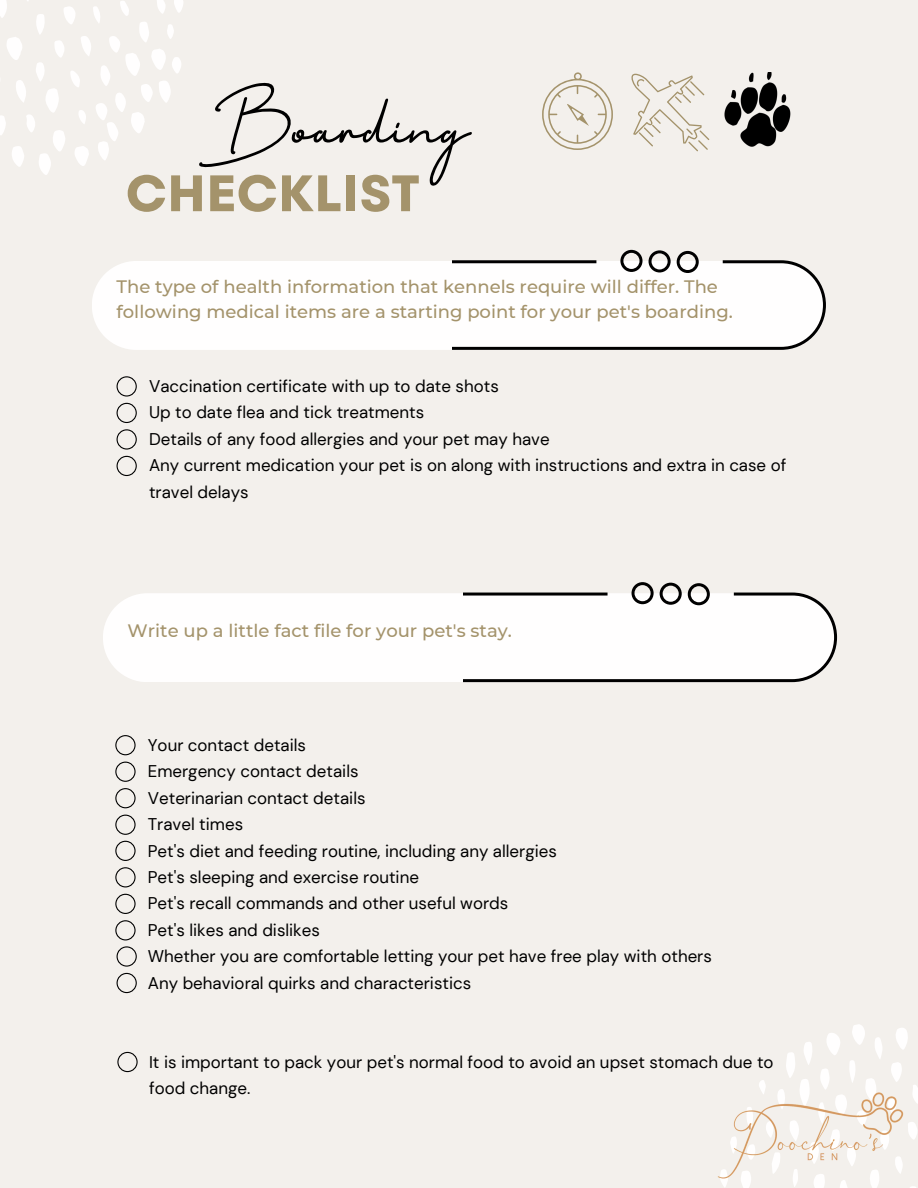
<style>
.page{position:relative;width:918px;height:1188px;background:#f3f0ec}
.page>*{position:absolute;margin:0;border:0;box-sizing:border-box;transform-origin:0 0}
.t1{font:150px "Flatlion";color:#000}
.t2{font:700 51.15px "TT Fors";color:#a4936b}
.t3{font:500 18px/24.8px "Montserrat";color:#a4936b}
.t4{font:16.95px/26.4px "DM Sans";color:#000}
</style>
<div class="page">
<svg style="left:759px;top:1024px;width:149px;height:61px"></svg>
<div style="left:92px;top:261px;width:361px;height:89px;background:#fffefe"></div>
<svg style="left:453px;top:250px;width:373px;height:100px;background:#ecebea"></svg>
<svg style="left:631px;top:74px;width:78px;height:77px"></svg>
<svg style="left:542px;top:72px;width:71px;height:78px"></svg>
<svg style="left:0;top:0;width:183px;height:175px"></svg>
<img style="left:724px;top:72px;width:67px;height:75px">
<svg style="left:117px;top:376px;width:20px;height:21px"></svg>
<svg style="left:117px;top:403px;width:20px;height:20px"></svg>
<svg style="left:117px;top:429px;width:20px;height:21px"></svg>
<svg style="left:117px;top:456px;width:20px;height:20px"></svg>
<div style="left:103px;top:593px;width:361px;height:89px;background:#fffefe"></div>
<svg style="left:464px;top:582px;width:373px;height:100px;background:#ecebea"></svg>
<svg style="left:115px;top:735px;width:21px;height:20px"></svg>
<svg style="left:115px;top:762px;width:21px;height:20px"></svg>
<svg style="left:115px;top:788px;width:21px;height:20px"></svg>
<svg style="left:115px;top:815px;width:21px;height:20px"></svg>
<svg style="left:115px;top:841px;width:21px;height:20px"></svg>
<svg style="left:115px;top:867px;width:21px;height:20px"></svg>
<svg style="left:115px;top:894px;width:21px;height:20px"></svg>
<svg style="left:115px;top:920px;width:21px;height:20px"></svg>
<svg style="left:117px;top:946px;width:20px;height:21px"></svg>
<svg style="left:117px;top:973px;width:20px;height:20px"></svg>
<svg style="left:117px;top:1052px;width:21px;height:20px"></svg>
<img style="left:717px;top:1085px;width:201px;height:103px">
<p class="t1" style="left:199px;top:41px;width:272px">Boarding</p>
<p class="t2" style="left:126px;top:157px;width:296px">CHECKLIST</p>
<p class="t3" style="left:117px;top:274px;width:618px">The type of health information that kennels require will differ. The following medical items are a starting point for your pet's boarding.</p>
<p class="t4" style="left:149px;top:373px;width:351px">Vaccination certificate with up to date shots</p>
<p class="t4" style="left:149px;top:399px;width:277px">Up to date flea and tick treatments</p>
<p class="t4" style="left:149px;top:426px;width:402px">Details of any food allergies and your pet may have</p>
<p class="t4" style="left:149px;top:452px;width:639px">Any current medication your pet is on along with instructions and extra in case of travel delays</p>
<p class="t3" style="left:128px;top:618px;width:386px">Write up a little fact file for your pet's stay.</p>
<p class="t4" style="left:148px;top:732px;width:160px">Your contact details</p>
<p class="t4" style="left:148px;top:758px;width:212px">Emergency contact details</p>
<p class="t4" style="left:148px;top:785px;width:219px">Veterinarian contact details</p>
<p class="t4" style="left:148px;top:811px;width:97px">Travel times</p>
<p class="t4" style="left:148px;top:838px;width:411px">Pet's diet and feeding routine, including any allergies</p>
<p class="t4" style="left:148px;top:864px;width:273px">Pet's sleeping and exercise routine</p>
<p class="t4" style="left:148px;top:891px;width:362px">Pet's recall commands and other useful words</p>
<p class="t4" style="left:148px;top:917px;width:174px">Pet's likes and dislikes</p>
<p class="t4" style="left:148px;top:943px;width:566px">Whether you are comfortable letting your pet have free play with others</p>
<p class="t4" style="left:148px;top:970px;width:325px">Any behavioral quirks and characteristics</p>
<p class="t4" style="left:149px;top:1049px;width:626px">It is important to pack your pet's normal food to avoid an upset stomach due to food change.</p>
</div>
